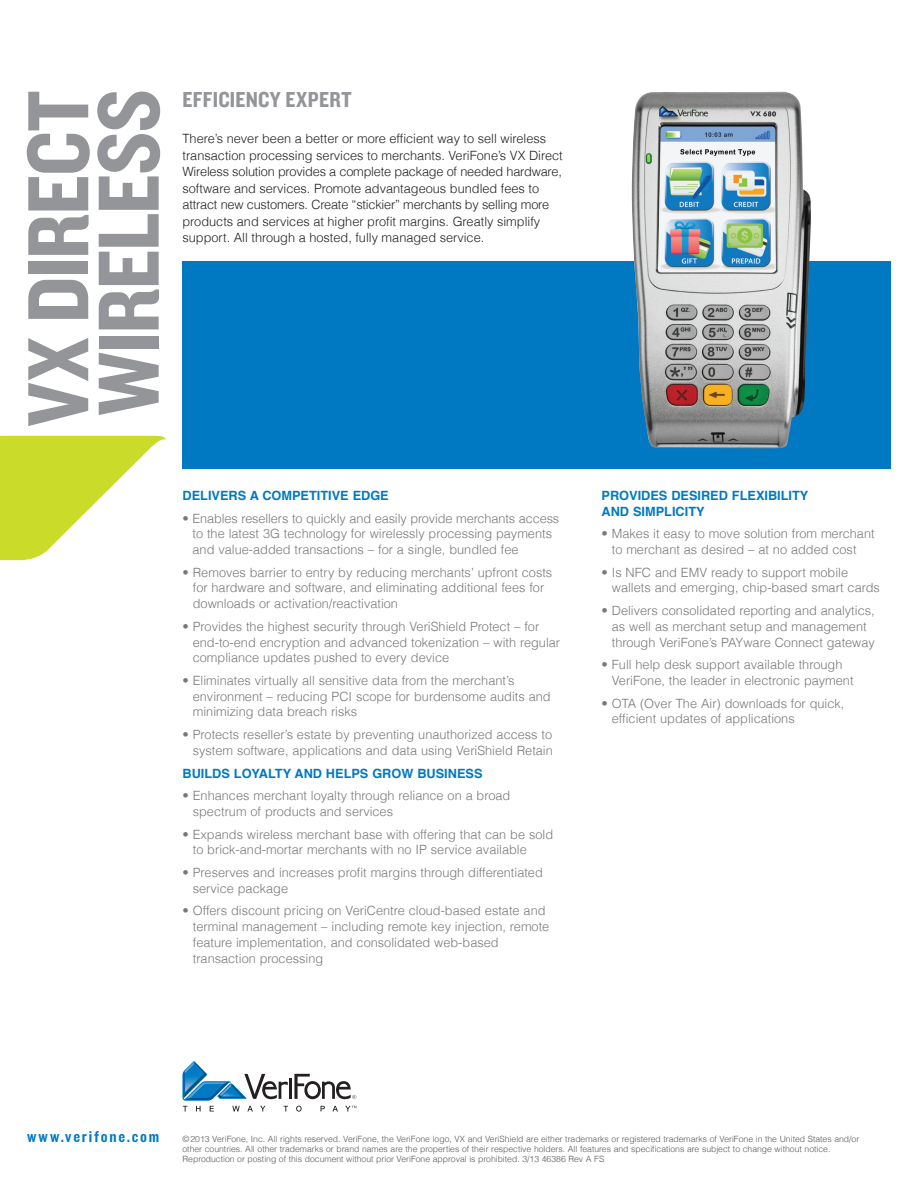
<style>
.page{position:relative;width:918px;height:1188px;background:#fff}
.page>*{position:absolute;margin:0;border:0;box-sizing:border-box;transform-origin:0 0}
.t1{font:90px "Knockout HTF50 Welterweight";letter-spacing:-.015em;color:#939598}
.Headline_in_colored{font:22.5px "Knockout HTF50 Welterweight";letter-spacing:.01em;color:#939598}
.t2{font:16.5px "Knockout HTF50 Welterweight";letter-spacing:.11em;color:#0079c2}
.Body_Copy{font:300 12.75px/15.8px "Helvetica";color:#76787b}
.NEW_Paragraph_after{font:300 12.75px/16.5px "Helvetica";color:#231f20}
.Features_Italic_subh{font:700 12.75px "Helvetica";color:#0079c2}
.Body_Copy-2{font:700 12.75px/15.8px "Helvetica";color:#0079c2}
.copyright_text{font:300 8.7px/10.2px "Helvetica";color:#57585a}
</style>
<div class="page">
<svg style="left:183px;top:1106px;width:4px;height:5px"></svg>
<svg style="left:196px;top:1106px;width:5px;height:5px"></svg>
<svg style="left:210px;top:1106px;width:4px;height:5px"></svg>
<svg style="left:232px;top:1106px;width:8px;height:5px"></svg>
<svg style="left:247px;top:1106px;width:6px;height:5px"></svg>
<svg style="left:260px;top:1106px;width:5px;height:5px"></svg>
<svg style="left:284px;top:1106px;width:4px;height:5px"></svg>
<svg style="left:296px;top:1106px;width:6px;height:6px"></svg>
<svg style="left:321px;top:1106px;width:4px;height:5px"></svg>
<svg style="left:332px;top:1106px;width:6px;height:5px"></svg>
<svg style="left:345px;top:1106px;width:11px;height:5px"></svg>
<svg style="left:183px;top:1061px;width:173px;height:39px"></svg>
<svg style="left:0;top:436px;width:166px;height:125px"></svg>
<div style="left:183px;top:261px;width:708px;height:208px;background:#0079c2"></div>
<img style="left:631px;top:92px;width:180px;height:356px">
<p class="t1" style="left:11px;top:427px;width:338px;rotate:-90deg">VX DIRECT</p>
<p class="t1" style="left:82px;top:416px;width:328px;rotate:-90deg">WIRELESS</p>
<p class="Headline_in_colored" style="left:183px;top:88px;width:171px">EFFICIENCY EXPERT</p>
<p class="NEW_Paragraph_after" style="left:183px;top:130px;width:382px">There’s never been a better or more efficient way to sell wireless transaction processing services to merchants. VeriFone’s VX Direct Wireless solution provides a complete package of needed hardware, software and services. Promote advantageous bundled fees to attract new customers. Create “stickier” merchants by selling more products and services at higher profit margins. Greatly simplify support. All through a hosted, fully managed service.</p>
<p class="Features_Italic_subh" style="left:183px;top:485px;width:208px">DELIVERS A COMPETITIVE EDGE</p>
<p class="Body_Copy" style="left:193px;top:510px;width:368px;text-indent:-10px">• Enables resellers to quickly and easily provide merchants access to the latest 3G technology for wirelessly processing payments and value-added transactions – for a single, bundled fee</p>
<p class="Body_Copy" style="left:193px;top:564px;width:361px;text-indent:-10px">• Removes barrier to entry by reducing merchants’ upfront costs for hardware and software, and eliminating additional fees for downloads or activation/reactivation</p>
<p class="Body_Copy" style="left:193px;top:618px;width:369px;text-indent:-10px">• Provides the highest security through VeriShield Protect – for end-to-end encryption and advanced tokenization – with regular compliance updates pushed to every device</p>
<p class="Body_Copy" style="left:193px;top:672px;width:359px;text-indent:-10px">• Eliminates virtually all sensitive data from the merchant’s environment – reducing PCI scope for burdensome audits and minimizing data breach risks</p>
<p class="Body_Copy" style="left:183px;top:726px;width:372px;text-align:right">• Protects reseller’s estate by preventing unauthorized access to system software, applications and data using VeriShield Retain</p>
<p class="Features_Italic_subh" style="left:183px;top:763px;width:302px">BUILDS LOYALTY AND HELPS GROW BUSINESS</p>
<p class="Body_Copy" style="left:193px;top:787px;width:319px;text-indent:-10px">• Enhances merchant loyalty through reliance on a broad spectrum of products and services</p>
<p class="Body_Copy" style="left:193px;top:826px;width:362px;text-indent:-10px">• Expands wireless merchant base with offering that can be sold to brick-and-mortar merchants with no IP service available</p>
<p class="Body_Copy" style="left:193px;top:864px;width:352px;text-indent:-10px">• Preserves and increases profit margins through differentiated service package</p>
<p class="Body_Copy" style="left:193px;top:902px;width:358px;text-indent:-10px">• Offers discount pricing on VeriCentre cloud-based estate and terminal management – including remote key injection, remote feature implementation, and consolidated web-based transaction processing</p>
<p class="Body_Copy-2" style="left:602px;top:488px;width:208px">PROVIDES DESIRED FLEXIBILITY<br>AND SIMPLICITY</p>
<p class="Body_Copy" style="left:612px;top:525px;width:264px;text-indent:-10px">• Makes it easy to move solution from merchant to merchant as desired – at no added cost</p>
<p class="Body_Copy" style="left:612px;top:564px;width:270px;text-indent:-10px">• Is NFC and EMV ready to support mobile wallets and emerging, chip-based smart cards</p>
<p class="Body_Copy" style="left:612px;top:602px;width:265px;text-indent:-10px">• Delivers consolidated reporting and analytics, as well as merchant setup and management through VeriFone’s PAYware Connect gateway</p>
<p class="Body_Copy" style="left:612px;top:656px;width:243px;text-indent:-10px">• Full help desk support available through<br>VeriFone, the leader in electronic payment</p>
<p class="Body_Copy" style="left:612px;top:695px;width:234px;text-indent:-10px">• OTA (Over The Air) downloads for quick, efficient updates of applications</p>
<p class="t2" style="left:27px;top:1128px;width:134px">www.verifone.com</p>
<p class="copyright_text" style="left:183px;top:1133px;width:678px">©2013 VeriFone, Inc. All rights reserved. VeriFone, the VeriFone logo, VX and VeriShield are either trademarks or registered trademarks of VeriFone in the United States and/or other countries. All other trademarks or brand names are the properties of their respective holders. All features and specifications are subject to change without notice.<br>Reproduction or posting of this document without prior VeriFone approval is prohibited. 3/13 46386 Rev A FS</p>
</div>
